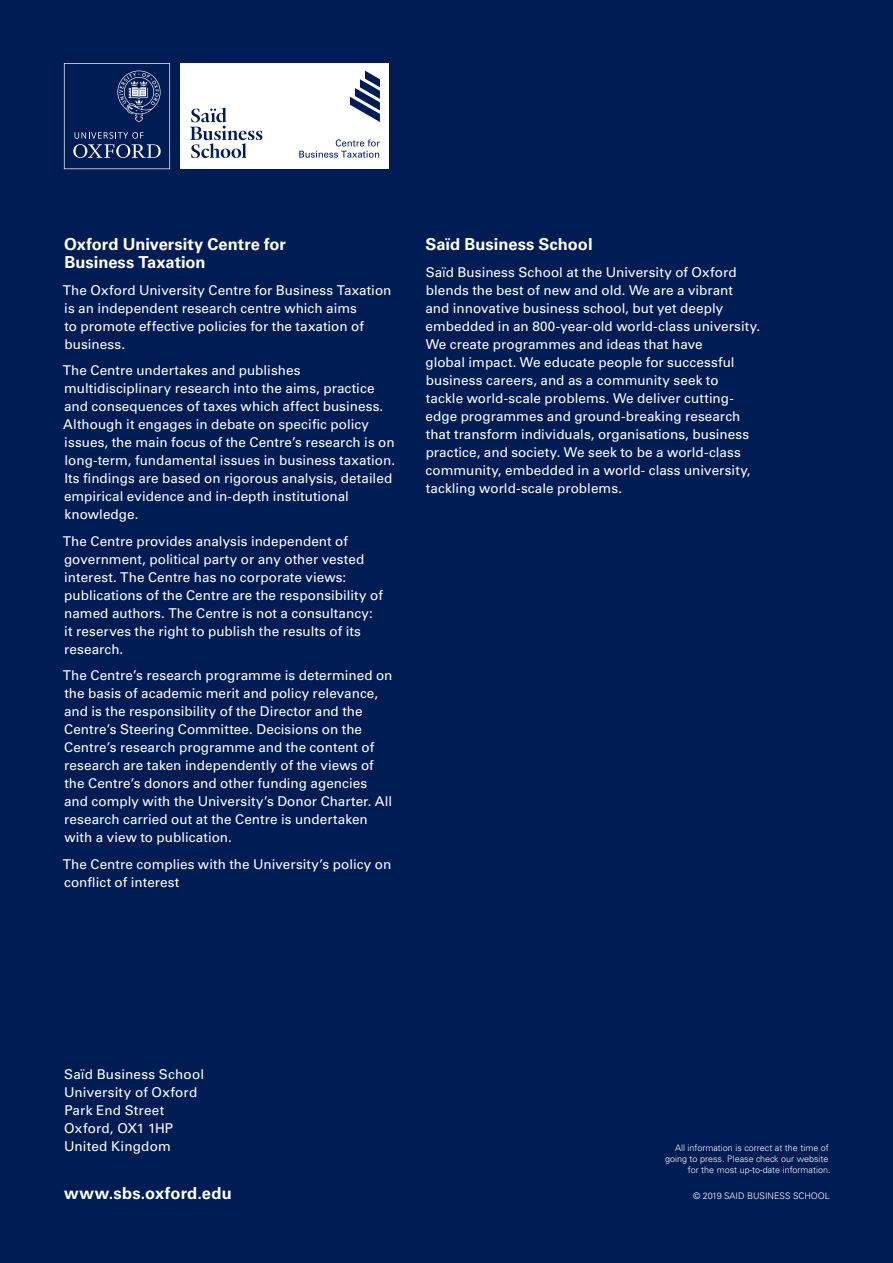
<style>
.page{position:relative;width:893px;height:1263px;background:#001c54}
.page>*{position:absolute;margin:0;border:0;box-sizing:border-box;transform-origin:0 0}
.t1{font:700 16.5px/18px "Univers LT Std";color:#fff}
.t2{font:13.5px/18px "Univers LT Std";letter-spacing:.005em;color:#fff}
.t3{font:300 9px/10.8px "Univers LT Std";color:#fff;text-align:right}
</style>
<div class="page">
<div style="left:181px;top:63px;width:208px;height:106px;background:#fff"></div>
<svg style="left:299px;top:139px;width:81px;height:19px"></svg>
<svg style="left:350px;top:71px;width:30px;height:51px"></svg>
<svg style="left:64px;top:63px;width:106px;height:106px"></svg>
<svg style="left:190px;top:108px;width:72px;height:50px"></svg>
<p class="t1" style="left:64px;top:236px;width:223px">Oxford University Centre for<br>Business Taxation</p>
<p class="t2" style="left:63px;top:281px;width:330px">The Oxford University Centre for Business Taxation is an independent research centre which aims<br>to promote effective policies for the taxation of business.</p>
<p class="t2" style="left:63px;top:362px;width:334px">The Centre undertakes and publishes multidisciplinary research into the aims, practice and consequences of taxes which affect business.<br>Although it engages in debate on specific policy issues, the main focus of the Centre’s research is on long-term, fundamental issues in business taxation.<br>Its findings are based on rigorous analysis, detailed empirical evidence and in-depth institutional knowledge.</p>
<p class="t2" style="left:63px;top:532px;width:322px">The Centre provides analysis independent of government, political party or any other vested interest. The Centre has no corporate views: publications of the Centre are the responsibility of named authors. The Centre is not a consultancy: it reserves the right to publish the results of its research.</p>
<p class="t2" style="left:63px;top:666px;width:331px">The Centre’s research programme is determined on the basis of academic merit and policy relevance, and is the responsibility of the Director and the Centre’s Steering Committee. Decisions on the Centre’s research programme and the content of research are taken independently of the views of the Centre’s donors and other funding agencies and comply with the University’s Donor Charter. All research carried out at the Centre is undertaken with a view to publication.</p>
<p class="t2" style="left:63px;top:855px;width:330px">The Centre complies with the University’s policy on conflict of interest</p>
<p class="t1" style="left:426px;top:236px;width:168px">Saïd Business School</p>
<p class="t2" style="left:425px;top:263px;width:336px">Saïd Business School at the University of Oxford blends the best of new and old. We are a vibrant<br>and innovative business school, but yet deeply embedded in an 800-year-old world-class university.<br>We create programmes and ideas that have<br>global impact. We educate people for successful business careers, and as a community seek to<br>tackle world-scale problems. We deliver cutting&shy;edge programmes and ground-breaking research that transform individuals, organisations, business practice, and society. We seek to be a world-class community, embedded in a world- class university, tackling world-scale problems.</p>
<p class="t2" style="left:64px;top:1065px;width:142px">Saïd Business School<br>University of Oxford<br>Park End Street<br>Oxford, OX1 1HP<br>United Kingdom</p>
<p class="t1" style="left:64px;top:1184px;width:169px">www.sbs.oxford.edu</p>
<p class="t3" style="left:665px;top:1142px;width:167px">All information is correct at the time of going to press. Please check our website for the most up-to-date information.</p>
<p class="t3" style="left:693px;top:1190px;width:138px">© 2019 SAID BUSINESS SCHOOL</p>
</div>
